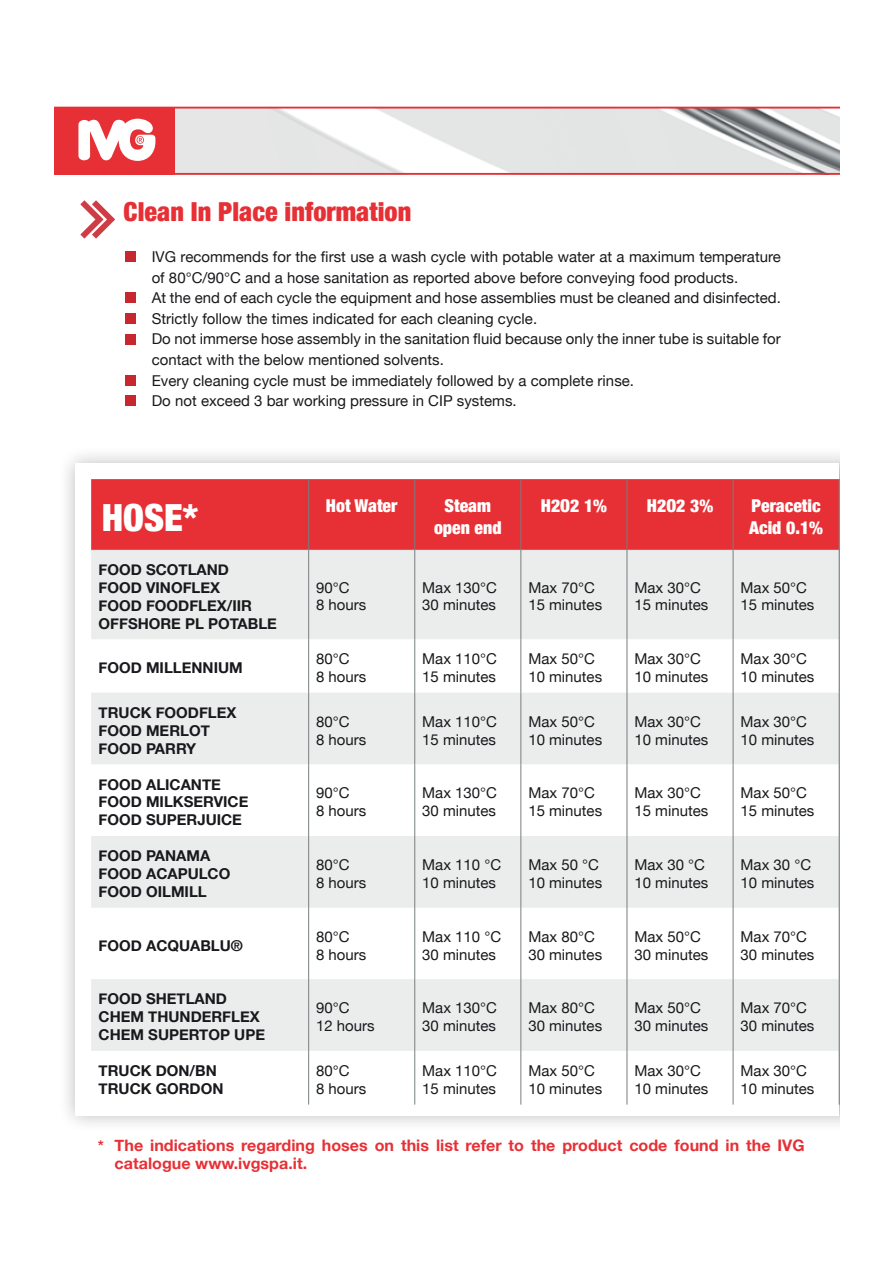
<style>
.page{position:relative;width:893px;height:1263px;background:#fff}
.page>*{position:absolute;margin:0;border:0;box-sizing:border-box;transform-origin:0 0}
.t1{font:900 condensed 37.35px "Helvetica Neue";color:#fff}
.t2{font:900 condensed 26.25px "Helvetica Neue";color:#e63035}
.t3{font:900 condensed 17.7px/21.3px "Helvetica Neue";color:#fff;text-align:center}
.t4{font:700 16.95px "Myriad";letter-spacing:.56em;color:#e63035}
.t5{font:700 15.9px/18.8px "Helvetica Neue";color:#e63035}
.t6{font:15px/18px "Helvetica Neue";color:#19191d}
.t7{font:700 15px/18px "Helvetica Neue";color:#19191d}
.s1{font-size:15px}
</style>
<div class="page">
<div style="left:57px;top:445px;width:782px;height:688px;background:#19191d;opacity:.3"></div>
<div style="left:75px;top:463px;width:764px;height:652px;background:#fff"></div>
<img style="left:175px;top:109px;width:664px;height:64px">
<hr style="left:54px;top:107px;width:785px;height:2px;background:#e63035">
<svg style="left:54px;top:109px;width:121px;height:64px"></svg>
<hr style="left:54px;top:173px;width:785px;height:2px;background:#e63035">
<svg style="left:80px;top:200px;width:35px;height:39px"></svg>
<div style="left:125px;top:251px;width:11px;height:11px;background:#c92730"></div>
<div style="left:125px;top:293px;width:11px;height:10px;background:#c92730"></div>
<div style="left:125px;top:313px;width:11px;height:11px;background:#c92730"></div>
<div style="left:125px;top:334px;width:11px;height:10px;background:#c92730"></div>
<div style="left:125px;top:375px;width:11px;height:11px;background:#c92730"></div>
<div style="left:125px;top:396px;width:11px;height:10px;background:#c92730"></div>
<div style="left:91px;top:479px;width:747px;height:70px;background:#e63035"></div>
<svg style="left:91px;top:550px;width:747px;height:501px;fill:#ebecec"></svg>
<hr style="left:308px;top:479px;width:1px;height:70px;background:#777d80">
<hr style="left:414px;top:479px;width:1px;height:70px;background:#777d80">
<hr style="left:520px;top:479px;width:1px;height:70px;background:#777d80">
<hr style="left:626px;top:479px;width:1px;height:70px;background:#777d80">
<hr style="left:732px;top:479px;width:1px;height:70px;background:#777d80">
<hr style="left:838px;top:479px;width:1px;height:70px;background:#777d80">
<hr style="left:91px;top:549px;width:218px;height:1px;background:#777d80">
<hr style="left:309px;top:549px;width:106px;height:1px;background:#777d80">
<hr style="left:308px;top:550px;width:1px;height:89px;background:#777d80">
<hr style="left:415px;top:549px;width:106px;height:1px;background:#777d80">
<hr style="left:414px;top:550px;width:1px;height:89px;background:#777d80">
<hr style="left:521px;top:549px;width:106px;height:1px;background:#777d80">
<hr style="left:520px;top:550px;width:1px;height:89px;background:#777d80">
<hr style="left:627px;top:549px;width:106px;height:1px;background:#777d80">
<hr style="left:626px;top:550px;width:1px;height:89px;background:#777d80">
<hr style="left:733px;top:549px;width:106px;height:1px;background:#777d80">
<hr style="left:732px;top:550px;width:1px;height:89px;background:#777d80">
<hr style="left:838px;top:550px;width:1px;height:89px;background:#777d80">
<hr style="left:308px;top:639px;width:1px;height:54px;background:#777d80">
<hr style="left:414px;top:639px;width:1px;height:54px;background:#777d80">
<hr style="left:520px;top:639px;width:1px;height:54px;background:#777d80">
<hr style="left:626px;top:639px;width:1px;height:54px;background:#777d80">
<hr style="left:732px;top:639px;width:1px;height:54px;background:#777d80">
<hr style="left:838px;top:639px;width:1px;height:54px;background:#777d80">
<hr style="left:308px;top:693px;width:1px;height:71px;background:#777d80">
<hr style="left:414px;top:693px;width:1px;height:71px;background:#777d80">
<hr style="left:520px;top:693px;width:1px;height:71px;background:#777d80">
<hr style="left:626px;top:693px;width:1px;height:71px;background:#777d80">
<hr style="left:732px;top:693px;width:1px;height:71px;background:#777d80">
<hr style="left:838px;top:693px;width:1px;height:71px;background:#777d80">
<hr style="left:308px;top:764px;width:1px;height:72px;background:#777d80">
<hr style="left:414px;top:764px;width:1px;height:72px;background:#777d80">
<hr style="left:520px;top:764px;width:1px;height:72px;background:#777d80">
<hr style="left:626px;top:764px;width:1px;height:72px;background:#777d80">
<hr style="left:732px;top:764px;width:1px;height:72px;background:#777d80">
<hr style="left:838px;top:764px;width:1px;height:72px;background:#777d80">
<hr style="left:308px;top:836px;width:1px;height:72px;background:#777d80">
<hr style="left:414px;top:836px;width:1px;height:72px;background:#777d80">
<hr style="left:520px;top:836px;width:1px;height:72px;background:#777d80">
<hr style="left:626px;top:836px;width:1px;height:72px;background:#777d80">
<hr style="left:732px;top:836px;width:1px;height:72px;background:#777d80">
<hr style="left:838px;top:836px;width:1px;height:72px;background:#777d80">
<hr style="left:308px;top:908px;width:1px;height:71px;background:#777d80">
<hr style="left:414px;top:908px;width:1px;height:71px;background:#777d80">
<hr style="left:520px;top:908px;width:1px;height:71px;background:#777d80">
<hr style="left:626px;top:908px;width:1px;height:71px;background:#777d80">
<hr style="left:732px;top:908px;width:1px;height:71px;background:#777d80">
<hr style="left:838px;top:908px;width:1px;height:71px;background:#777d80">
<hr style="left:308px;top:979px;width:1px;height:72px;background:#777d80">
<hr style="left:414px;top:979px;width:1px;height:72px;background:#777d80">
<hr style="left:520px;top:979px;width:1px;height:72px;background:#777d80">
<hr style="left:626px;top:979px;width:1px;height:72px;background:#777d80">
<hr style="left:732px;top:979px;width:1px;height:72px;background:#777d80">
<hr style="left:838px;top:979px;width:1px;height:72px;background:#777d80">
<hr style="left:308px;top:1051px;width:1px;height:54px;background:#777d80">
<hr style="left:414px;top:1051px;width:1px;height:54px;background:#777d80">
<hr style="left:520px;top:1051px;width:1px;height:54px;background:#777d80">
<hr style="left:626px;top:1051px;width:1px;height:54px;background:#777d80">
<hr style="left:732px;top:1051px;width:1px;height:54px;background:#777d80">
<hr style="left:838px;top:1051px;width:1px;height:54px;background:#777d80">
<p class="t4" style="left:172px;top:196px;width:180px">INDUSTRIAL</p>
<h2 class="t2" style="left:124px;top:190px;width:289px">Clean In Place information</h2>
<p class="t6" style="left:152px;top:247px;width:630px;line-height:20.5px">IVG recommends for the first use a wash cycle with potable water at a maximum temperature of 80°C/90°C and a hose sanitation as reported above before conveying food products.<br>At the end of each cycle the equipment and hose assemblies must be cleaned and disinfected.<br>Strictly follow the times indicated for each cleaning cycle.<br>Do not immerse hose assembly in the sanitation fluid because only the inner tube is suitable for contact with the below mentioned solvents.<br>Every cleaning cycle must be immediately followed by a complete rinse.<br>Do not exceed 3 bar working pressure in CIP systems.</p>
<h1 class="t1" style="left:102px;top:487px;width:98px">HOSE*</h1>
<p class="t3" style="left:326px;top:494px;width:73px">Hot Water</p>
<p class="t3" style="left:434px;top:494px;width:69px">Steam open end</p>
<p class="t3" style="left:541px;top:494px;width:68px">H2O2 1%</p>
<p class="t3" style="left:647px;top:494px;width:68px">H2O2 3%</p>
<p class="t3" style="left:749px;top:494px;width:75px;text-align:left">Peracetic<br>Acid 0.1%</p>
<p class="t7" style="left:99px;top:561px;width:180px">FOOD SCOTLAND<br>FOOD VINOFLEX<br>FOOD FOODFLEX/IIR<br>OFFSHORE PL POTABLE</p>
<p class="t6" style="left:316px;top:579px;width:52px">90°C<br>8 hours</p>
<p class="t6" style="left:422px;top:579px;width:76px">Max 130°C<br>30 minutes</p>
<p class="t6" style="left:528px;top:579px;width:75px">Max 70°C<br>15 minutes</p>
<p class="t6" style="left:634px;top:579px;width:75px">Max 30°C<br>15 minutes</p>
<p class="t6" style="left:740px;top:579px;width:75px">Max 50°C<br>15 minutes</p>
<p class="t7" style="left:99px;top:659px;width:146px">FOOD MILLENNIUM</p>
<p class="t6" style="left:316px;top:651px;width:52px">80°C<br>8 hours</p>
<p class="t6" style="left:422px;top:651px;width:76px">Max 110°C<br>15 minutes</p>
<p class="t6" style="left:528px;top:651px;width:75px">Max 50°C<br>10 minutes</p>
<p class="t6" style="left:634px;top:651px;width:75px">Max 30°C<br>10 minutes</p>
<p class="t6" style="left:740px;top:651px;width:75px">Max 30°C<br>10 minutes</p>
<p class="t7" style="left:99px;top:704px;width:139px">TRUCK FOODFLEX<br>FOOD MERLOT<br>FOOD PARRY</p>
<p class="t6" style="left:316px;top:713px;width:52px">80°C<br>8 hours</p>
<p class="t6" style="left:422px;top:713px;width:76px">Max 110°C<br>15 minutes</p>
<p class="t6" style="left:528px;top:713px;width:75px">Max 50°C<br>10 minutes</p>
<p class="t6" style="left:634px;top:713px;width:75px">Max 30°C<br>10 minutes</p>
<p class="t6" style="left:740px;top:713px;width:75px">Max 30°C<br>10 minutes</p>
<p class="t7" style="left:99px;top:776px;width:151px">FOOD ALICANTE<br>FOOD MILKSERVICE<br>FOOD SUPERJUICE</p>
<p class="t6" style="left:316px;top:785px;width:52px">90°C<br>8 hours</p>
<p class="t6" style="left:422px;top:785px;width:76px">Max 130°C<br>30 minutes</p>
<p class="t6" style="left:528px;top:785px;width:75px">Max 70°C<br>15 minutes</p>
<p class="t6" style="left:634px;top:785px;width:75px">Max 30°C<br>15 minutes</p>
<p class="t6" style="left:740px;top:785px;width:75px">Max 50°C<br>15 minutes</p>
<p class="t7" style="left:99px;top:847px;width:133px">FOOD PANAMA<br>FOOD ACAPULCO<br>FOOD OILMILL</p>
<p class="t6" style="left:316px;top:857px;width:52px">80°C<br>8 hours</p>
<p class="t6" style="left:422px;top:857px;width:80px">Max 110 °C<br>10 minutes</p>
<p class="t6" style="left:528px;top:857px;width:75px">Max 50 °C<br>10 minutes</p>
<p class="t6" style="left:634px;top:857px;width:75px">Max 30 °C<br>10 minutes</p>
<p class="t6" style="left:740px;top:857px;width:75px">Max 30 °C<br>10 minutes</p>
<p class="t7" style="left:99px;top:937px;width:146px">FOOD ACQUABLU®</p>
<p class="t6" style="left:316px;top:928px;width:52px">80°C<br>8 hours</p>
<p class="t6" style="left:422px;top:928px;width:80px">Max 110 °C<br>30 minutes</p>
<p class="t6" style="left:528px;top:928px;width:75px">Max 80°C<br>30 minutes</p>
<p class="t6" style="left:634px;top:928px;width:75px">Max 50°C<br>30 minutes</p>
<p class="t6" style="left:740px;top:928px;width:75px">Max 70°C<br>30 minutes</p>
<p class="t7" style="left:99px;top:990px;width:168px">FOOD SHETLAND<br>CHEM THUNDERFLEX<br>CHEM SUPERTOP UPE</p>
<p class="t6" style="left:316px;top:1000px;width:60px">90°C<br>12 hours</p>
<p class="t6" style="left:422px;top:1000px;width:76px">Max 130°C<br>30 minutes</p>
<p class="t6" style="left:528px;top:1000px;width:75px">Max 80°C<br>30 minutes</p>
<p class="t6" style="left:634px;top:1000px;width:75px">Max 50°C<br>30 minutes</p>
<p class="t6" style="left:740px;top:1000px;width:75px">Max 70°C<br>30 minutes</p>
<p class="t7" style="left:99px;top:1062px;width:126px">TRUCK DON/BN<br>TRUCK GORDON</p>
<p class="t6" style="left:316px;top:1062px;width:52px">80°C<br>8 hours</p>
<p class="t6" style="left:422px;top:1062px;width:76px">Max 110°C<br>15 minutes</p>
<p class="t6" style="left:528px;top:1062px;width:75px">Max 50°C<br>10 minutes</p>
<p class="t6" style="left:634px;top:1062px;width:75px">Max 30°C<br>10 minutes</p>
<p class="t6" style="left:740px;top:1062px;width:75px">Max 30°C<br>10 minutes</p>
<p class="t5" style="left:115px;top:1136px;width:691px;text-indent:-17px"><span class="s1">*</span> The indications regarding hoses on this list refer to the product code found in the IVG catalogue www.ivgspa.it.</p>
</div>
